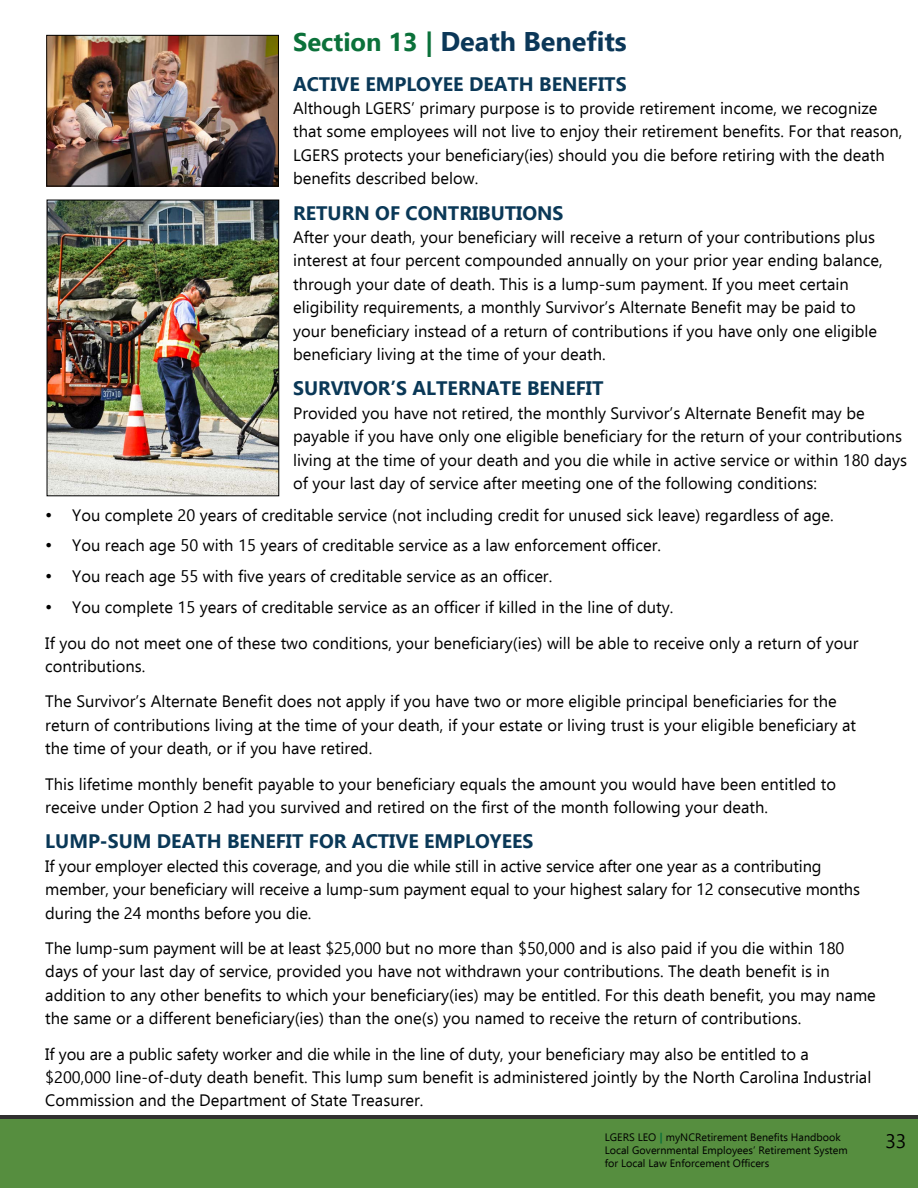
<style>
.page{position:relative;width:918px;height:1188px;background:#fff}
.page>*{position:absolute;margin:0;border:0;box-sizing:border-box;transform-origin:0 0}
.t1{font:700 27px "Ebrima";color:#0b3758}
.t2{font:700 19.5px "Ebrima";color:#0a3857}
.t3{font:19.5px "Ebrima";color:#000}
.t4{font:16.5px/23.4px "Ebrima";color:#000}
.t5{font:10.8px/12.9px "Ebrima";color:#000}
.s1{font-size:25.5px;color:#0b713a}
.s2{font-size:18px}
.s3{font-weight:700;color:#0a7039}
</style>
<div class="page">
<img style="left:49px;top:202px;width:228px;height:292px">
<div style="left:47px;top:200px;width:232px;height:296px;border:1px solid #000"></div>
<img style="left:48px;top:37px;width:229px;height:147px">
<div style="left:46px;top:35px;width:233px;height:151px;border:1px solid #000"></div>
<svg style="left:0;top:1115px;width:918px;height:9px;background:#374232"></svg>
<div style="left:1px;top:1120px;width:917px;height:68px;background:#568e3f"></div>
<h1 class="t1" style="left:293px;top:21px;width:335px"><span class="s1">Section 13 |</span> Death Benefits</h1>
<p class="t2" style="left:293px;top:68px;width:335px">ACTIVE EMPLOYEE DEATH BENEFITS</p>
<p class="t4" style="left:293px;top:96px;width:611px">Although LGERS’ primary purpose is to provide retirement income, we recognize that some employees will not live to enjoy their retirement benefits. For that reason, LGERS protects your beneficiary(ies) should you die before retiring with the death benefits described below.</p>
<p class="t2" style="left:293px;top:197px;width:272px">RETURN OF CONTRIBUTIONS</p>
<p class="t4" style="left:293px;top:225px;width:591px">After your death, your beneficiary will receive a return of your contributions plus interest at four percent compounded annually on your prior year ending balance, through your date of death. This is a lump-sum payment. If you meet certain eligibility requirements, a monthly Survivor’s Alternate Benefit may be paid to your beneficiary instead of a return of contributions if you have only one eligible beneficiary living at the time of your death.</p>
<p class="t2" style="left:293px;top:373px;width:312px">SURVIVOR’S ALTERNATE BENEFIT</p>
<p class="t4" style="left:293px;top:401px;width:616px">Provided you have not retired, the monthly Survivor’s Alternate Benefit may be payable if you have only one eligible beneficiary for the return of your contributions living at the time of your death and you die while in active service or within 180 days of your last day of service after meeting one of the following conditions:</p>
<p class="t4" style="left:45px;top:502px;width:790px"><span class="s2">•</span> You complete 20 years of creditable service (not including credit for unused sick leave) regardless of age.</p>
<p class="t4" style="left:45px;top:533px;width:617px"><span class="s2">•</span> You reach age 50 with 15 years of creditable service as a law enforcement officer.</p>
<p class="t4" style="left:45px;top:564px;width:509px"><span class="s2">•</span> You reach age 55 with five years of creditable service as an officer.</p>
<p class="t4" style="left:45px;top:589px;width:815px;line-height:35.4px"><span class="s2">•</span> You complete 15 years of creditable service as an officer if killed in the line of duty.<br>If you do not meet one of these two conditions, your beneficiary(ies) will be able to receive only a return of your</p>
<p class="t4" style="left:45px;top:648px;width:793px;line-height:35.4px">contributions.<br>The Survivor’s Alternate Benefit does not apply if you have two or more eligible principal beneficiaries for the</p>
<p class="t4" style="left:45px;top:713px;width:812px">return of contributions living at the time of your death, if your estate or living trust is your eligible beneficiary at the time of your death, or if you have retired.</p>
<p class="t4" style="left:45px;top:771px;width:792px">This lifetime monthly benefit payable to your beneficiary equals the amount you would have been entitled to receive under Option 2 had you survived and retired on the first of the month following your death.</p>
<p class="t2" style="left:45px;top:826px;width:490px">LUMP-SUM DEATH BENEFIT FOR ACTIVE EMPLOYEES</p>
<p class="t4" style="left:45px;top:854px;width:816px">If your employer elected this coverage, and you die while still in active service after one year as a contributing member, your beneficiary will receive a lump-sum payment equal to your highest salary for 12 consecutive months during the 24 months before you die.</p>
<p class="t4" style="left:45px;top:936px;width:832px">The lump-sum payment will be at least $25,000 but no more than $50,000 and is also paid if you die within 180 days of your last day of service, provided you have not withdrawn your contributions. The death benefit is in addition to any other benefits to which your beneficiary(ies) may be entitled. For this death benefit, you may name the same or a different beneficiary(ies) than the one(s) you named to receive the return of contributions.</p>
<p class="t4" style="left:45px;top:1041px;width:828px">If you are a public safety worker and die while in the line of duty, your beneficiary may also be entitled to a $200,000 line-of-duty death benefit. This lump sum benefit is administered jointly by the North Carolina Industrial<br>Commission and the Department of State Treasurer.</p>
<p class="t5" style="left:605px;top:1131px;width:245px">LGERS LEO <span class="s3">|</span> myNCRetirement Benefits Handbook<br>Local Governmental Employees’ Retirement System for Local Law Enforcement Officers</p>
<p class="t3" style="left:885px;top:1127px;width:23px">33</p>
</div>
